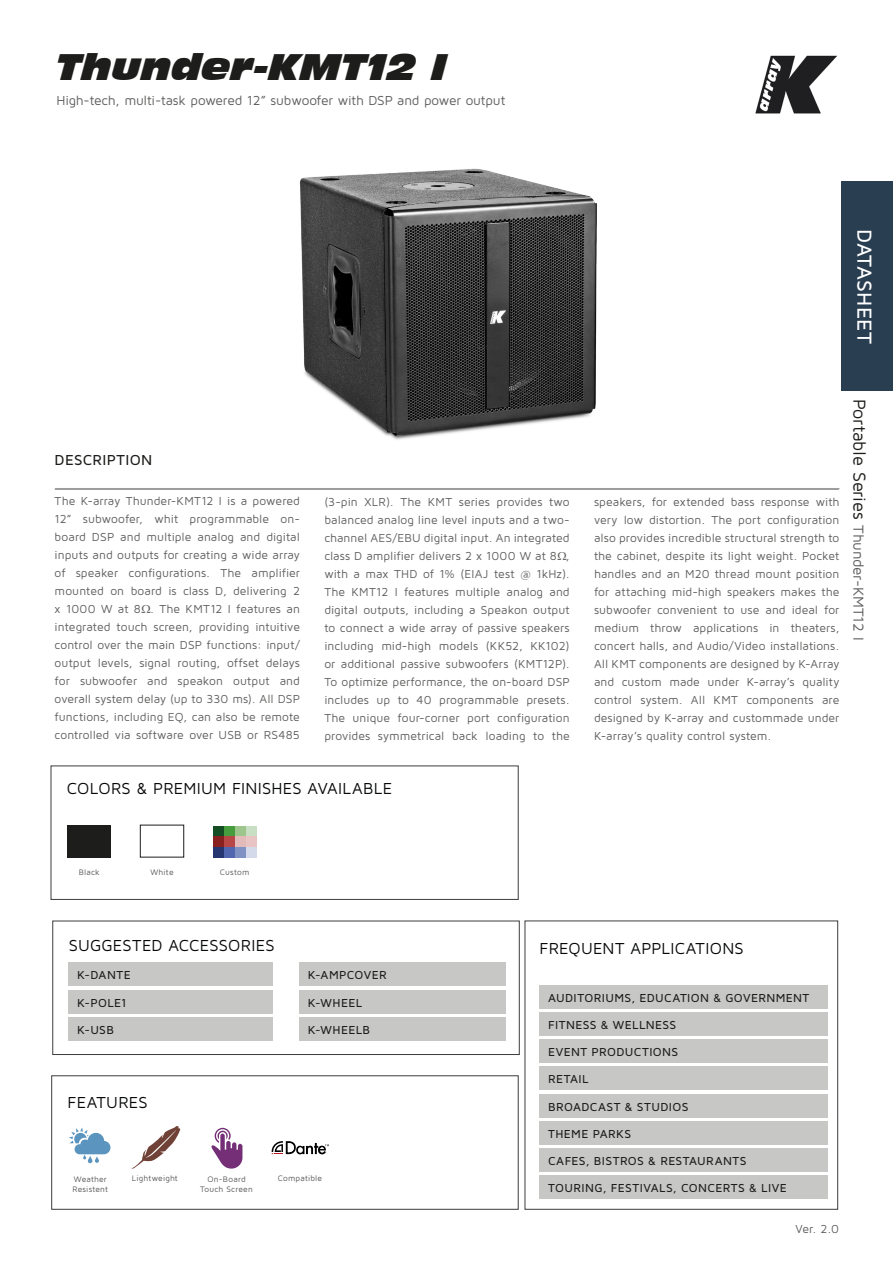
<style>
.page{position:relative;width:893px;height:1263px;background:#fff}
.page>*{position:absolute;margin:0;border:0;box-sizing:border-box;transform-origin:0 0}
.t1{font:italic 34.5px "Incised 901 BT Nord";color:#1d1d1b}
.t2{font:500 21px "Maven Pro";letter-spacing:.005em;color:#fff}
.t3{font:18px "Maven Pro";letter-spacing:-.015em;color:#1d1d1b}
.t4{font:16.5px "Maven Pro";letter-spacing:.015em;color:#070808}
.t5{font:500 15px "Maven Pro";letter-spacing:.025em;color:#1d1d1b}
.t6{font:13.5px "Maven Pro";letter-spacing:-.015em;color:#5f5f5e}
.t7{font:12px/18px "Maven Pro";letter-spacing:.005em;color:#5f5f5e;text-align:justify}
.t8{font:500 12px "Maven Pro";letter-spacing:.035em;color:#1d1d1b}
.t9{font:8.25px/10.5px "Maven Pro";letter-spacing:.025em;color:#575756;text-align:center}
.s1{font-size:15px;color:#5f5f5e}
</style>
<div class="page">
<img style="left:755px;top:55px;width:82px;height:59px">
<div style="left:842px;top:181px;width:51px;height:210px;background:#2a3e52"></div>
<img style="left:299px;top:168px;width:298px;height:272px">
<hr style="left:54px;top:488px;width:786px;height:2px;background:#9d9d9d">
<div style="left:52px;top:1075px;width:466px;height:134px;border:1px solid #3d3d3c"></div>
<div style="left:53px;top:921px;width:466px;height:134px;border:1px solid #3d3d3c"></div>
<div style="left:69px;top:990px;width:204px;height:23px;background:#c7c7c6"></div>
<div style="left:69px;top:1017px;width:204px;height:23px;background:#c7c7c6"></div>
<div style="left:69px;top:962px;width:204px;height:23px;background:#c7c7c6"></div>
<div style="left:299px;top:990px;width:206px;height:23px;background:#c7c7c6"></div>
<div style="left:299px;top:1017px;width:206px;height:23px;background:#c7c7c6"></div>
<div style="left:299px;top:962px;width:206px;height:23px;background:#c7c7c6"></div>
<div style="left:540px;top:985px;width:288px;height:23px;background:#c7c7c6"></div>
<div style="left:540px;top:1094px;width:288px;height:23px;background:#c7c7c6"></div>
<div style="left:540px;top:1012px;width:288px;height:23px;background:#c7c7c6"></div>
<div style="left:540px;top:1121px;width:288px;height:23px;background:#c7c7c6"></div>
<div style="left:540px;top:1039px;width:288px;height:23px;background:#c7c7c6"></div>
<div style="left:540px;top:1148px;width:288px;height:23px;background:#c7c7c6"></div>
<div style="left:540px;top:1066px;width:288px;height:23px;background:#c7c7c6"></div>
<div style="left:540px;top:1175px;width:288px;height:23px;background:#c7c7c6"></div>
<div style="left:51px;top:766px;width:467px;height:134px;border:1px solid #3d3d3c"></div>
<div style="left:235px;top:826px;width:11px;height:10px;background:#9dc68c"></div>
<div style="left:235px;top:836px;width:11px;height:11px;background:#e2baba"></div>
<div style="left:235px;top:847px;width:11px;height:11px;background:#8091c4"></div>
<div style="left:224px;top:826px;width:11px;height:10px;background:#479d3e"></div>
<div style="left:224px;top:836px;width:11px;height:11px;background:#b84848"></div>
<div style="left:224px;top:847px;width:11px;height:11px;background:#5166ae"></div>
<div style="left:213px;top:826px;width:11px;height:10px;background:#154d25"></div>
<div style="left:213px;top:836px;width:11px;height:11px;background:#87201f"></div>
<div style="left:213px;top:847px;width:11px;height:11px;background:#253671"></div>
<div style="left:246px;top:826px;width:11px;height:10px;background:#c8dfc4"></div>
<div style="left:246px;top:836px;width:11px;height:11px;background:#e8c4c4"></div>
<div style="left:246px;top:847px;width:11px;height:11px;background:#d5daeb"></div>
<div style="left:140px;top:825px;width:44px;height:32px;border:1px solid #1d1d1b"></div>
<div style="left:68px;top:825px;width:43px;height:32px;background:#1d1d1b"></div>
<svg style="left:211px;top:1128px;width:31px;height:40px"></svg>
<svg style="left:272px;top:1141px;width:57px;height:13px"></svg>
<svg style="left:69px;top:1127px;width:41px;height:36px"></svg>
<svg style="left:131px;top:1126px;width:49px;height:43px"></svg>
<h1 class="t1" style="left:57px;top:47px;width:392px">Thunder-KMT12 I</h1>
<p class="t6" style="left:57px;top:92px;width:450px">High-tech, multi-task powered 12” subwoofer with DSP and power output</p>
<h2 class="t2" style="left:879px;top:229px;width:117px;rotate:90deg">DATASHEET</h2>
<p class="t5" style="left:55px;top:451px;width:99px">DESCRIPTION</p>
<p class="t7" style="left:55px;top:491px;width:247px">The K-array Thunder-KMT12 I is a powered 12” subwoofer, whit programmable on&shy;board DSP and multiple analog and digital inputs and outputs for creating a wide array of speaker configurations. The amplifier mounted on board is class D, delivering 2 x 1000 W at 8 . The KMT12 I features an integrated touch screen, providing intuitive control over the main DSP functions: input/ output levels, signal routing, offset delays for subwoofer and speakon output and overall system delay (up to 330 ms). All DSP functions, including EQ, can also be remote controlled via software over USB or RS485</p>
<p class="t7" style="left:324px;top:492px;width:247px">(3-pin XLR). The KMT series provides two balanced analog line level inputs and a two&shy;channel AES/EBU digital input. An integrated class D amplifier delivers 2 x 1000 W at 8 , with a max THD of 1% (EIAJ test @ 1kHz).<br>The KMT12 I features multiple analog and digital outputs, including a Speakon output to connect a wide array of passive speakers including mid-high models (KK52, KK102) or additional passive subwoofers (KMT12P).<br>To optimize performance, the on-board DSP includes up to 40 programmable presets.<br>The unique four-corner port configuration provides symmetrical back loading to the</p>
<p class="t7" style="left:594px;top:492px;width:247px">speakers, for extended bass response with very low distortion. The port configuration also provides incredible structural strength to the cabinet, despite its light weight. Pocket handles and an M20 thread mount position for attaching mid-high speakers makes the subwoofer convenient to use and ideal for medium throw applications in theaters, concert halls, and Audio/Video installations.<br>All KMT components are designed by K-Array and custom made under K-array’s quality control system. All KMT components are designed by K-array and custommade under K-array’s quality control system.</p>
<h3 class="t3" style="left:871px;top:399px;width:243px;rotate:90deg">Portable Series <span class="s1">Thunder-KMT12 I</span></h3>
<h3 class="t4" style="left:67px;top:778px;width:327px">COLORS &amp; PREMIUM FINISHES AVAILABLE</h3>
<p class="t9" style="left:79px;top:866px;width:22px">Black</p>
<p class="t9" style="left:150px;top:866px;width:25px">White</p>
<p class="t9" style="left:220px;top:866px;width:31px">Custom</p>
<h3 class="t4" style="left:69px;top:935px;width:207px">SUGGESTED ACCESSORIES</h3>
<p class="t8" style="left:77px;top:967px;width:55px">K-DANTE</p>
<p class="t8" style="left:77px;top:995px;width:51px">K-POLE1</p>
<p class="t8" style="left:77px;top:1022px;width:38px">K-USB</p>
<h3 class="t4" style="left:68px;top:1091px;width:82px">FEATURES</h3>
<p class="t8" style="left:308px;top:967px;width:80px">K-AMPCOVER</p>
<p class="t8" style="left:308px;top:995px;width:56px">K-WHEEL</p>
<p class="t8" style="left:308px;top:1022px;width:64px">K-WHEELB</p>
<p class="t9" style="left:132px;top:1173px;width:47px">Lightweight</p>
<p class="t9" style="left:74px;top:1173px;width:35px">Weather</p>
<p class="t9" style="left:278px;top:1173px;width:46px">Compatible</p>
<p class="t9" style="left:72px;top:1184px;width:37px">Resistent</p>
<p class="t9" style="left:200px;top:1173px;width:54px">On-Board<br>Touch Screen</p>
<h3 class="t4" style="left:540px;top:938px;width:206px">FREQUENT APPLICATIONS</h3>
<p class="t8" style="left:548px;top:990px;width:263px">AUDITORIUMS, EDUCATION &amp; GOVERNMENT</p>
<p class="t8" style="left:548px;top:1017px;width:130px">FITNESS &amp; WELLNESS</p>
<p class="t8" style="left:548px;top:1044px;width:132px">EVENT PRODUCTIONS</p>
<p class="t8" style="left:548px;top:1071px;width:42px">RETAIL</p>
<p class="t8" style="left:548px;top:1099px;width:142px">BROADCAST &amp; STUDIOS</p>
<p class="t8" style="left:548px;top:1126px;width:85px">THEME PARKS</p>
<p class="t8" style="left:548px;top:1153px;width:200px">CAFES, BISTROS &amp; RESTAURANTS</p>
<p class="t8" style="left:548px;top:1180px;width:240px">TOURING, FESTIVALS, CONCERTS &amp; LIVE</p>
<p class="t7" style="left:796px;top:1220px;width:45px">Ver. 2.0</p>
</div>
